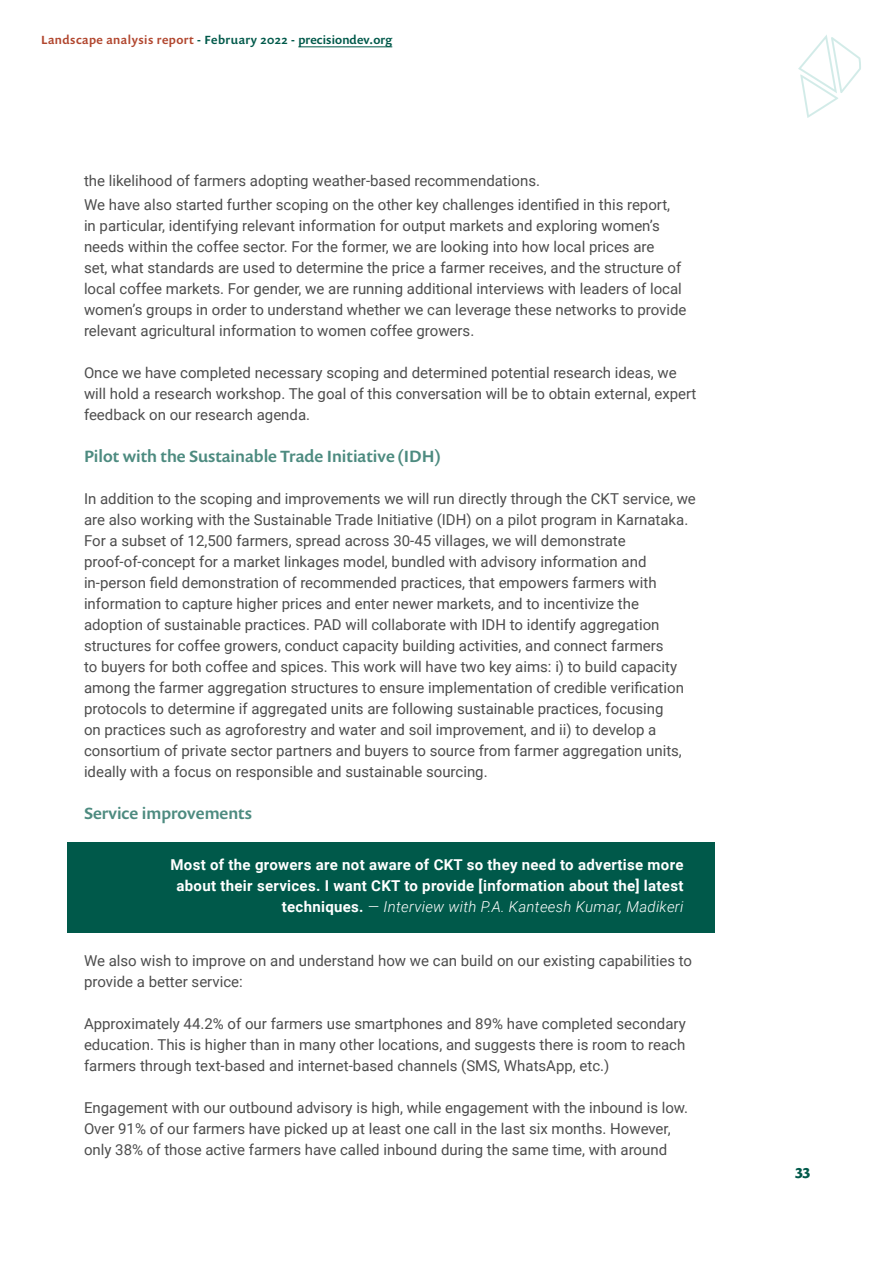
<style>
.page{position:relative;width:893px;height:1263px;background:#fff}
.page>*{position:absolute;margin:0;border:0;box-sizing:border-box;transform-origin:0 0}
.t1{font:500 16.5px "Prenton RP Pro";color:#4d8b80}
.t2{font:15px/21px "Roboto";color:#4d4d4d}
.t3{font:700 15px/21px "Roboto";letter-spacing:.02em;color:#fff;text-align:right}
.t4{font:700 15px "Prenton RP Pro";color:#00594a}
.t5{font:500 12px "Prenton RP Pro";letter-spacing:.04em;color:#00594a}
.s1{color:#b1462e}
.s2{font-weight:300;font-style:italic}
</style>
<div class="page">
<hr style="left:298px;top:47px;width:94px;height:1px;background:#00594a">
<svg style="left:798px;top:35px;width:63px;height:83px"></svg>
<div style="left:68px;top:842px;width:647px;height:90px;background:#00594a"></div>
<p class="t5" style="left:41px;top:32px;width:353px"><span class="s1">Landscape analysis report</span> - February 2022 - precisiondev.org</p>
<p class="t2" style="left:84px;top:168px;width:588px;line-height:24px">the likelihood of farmers adopting weather-based recommendations.<br>We have also started further scoping on the other key challenges identified in this report,</p>
<p class="t2" style="left:84px;top:215px;width:604px">in particular, identifying relevant information for output markets and exploring women’s needs within the coffee sector. For the former, we are looking into how local prices are<br>set, what standards are used to determine the price a farmer receives, and the structure of local coffee markets. For gender, we are running additional interviews with leaders of local women’s groups in order to understand whether we can leverage these networks to provide relevant agricultural information to women coffee growers.</p>
<p class="t2" style="left:84px;top:362px;width:614px">Once we have completed necessary scoping and determined potential research ideas, we will hold a research workshop. The goal of this conversation will be to obtain external, expert feedback on our research agenda.</p>
<p class="t1" style="left:84px;top:445px;width:359px">Pilot with the Sustainable Trade Initiative (IDH)</p>
<p class="t2" style="left:84px;top:488px;width:613px">In addition to the scoping and improvements we will run directly through the CKT service, we are also working with the Sustainable Trade Initiative (IDH) on a pilot program in Karnataka.<br>For a subset of 12,500 farmers, spread across 30-45 villages, we will demonstrate proof-of-concept for a market linkages model, bundled with advisory information and in-person field demonstration of recommended practices, that empowers farmers with information to capture higher prices and enter newer markets, and to incentivize the adoption of sustainable practices. PAD will collaborate with IDH to identify aggregation structures for coffee growers, conduct capacity building activities, and connect farmers<br>to buyers for both coffee and spices. This work will have two key aims: i) to build capacity among the farmer aggregation structures to ensure implementation of credible verification protocols to determine if aggregated units are following sustainable practices, focusing<br>on practices such as agroforestry and water and soil improvement, and ii) to develop a consortium of private sector partners and buyers to source from farmer aggregation units, ideally with a focus on responsible and sustainable sourcing.</p>
<p class="t1" style="left:84px;top:802px;width:169px">Service improvements</p>
<p class="t3" style="left:170px;top:854px;width:514px">Most of the growers are not aware of CKT so they need to advertise more about their services. I want CKT to provide [information about the] latest techniques. <span class="s2">— Interview with P.A. Kanteesh Kumar, Madikeri</span></p>
<p class="t2" style="left:84px;top:950px;width:609px">We also wish to improve on and understand how we can build on our existing capabilities to provide a better service:</p>
<p class="t2" style="left:84px;top:1013px;width:603px;text-align:justify">Approximately 44.2% of our farmers use smartphones and 89% have completed secondary education. This is higher than in many other locations, and suggests there is room to reach farmers through text-based and internet-based channels (SMS, WhatsApp, etc.)</p>
<p class="t2" style="left:84px;top:1097px;width:606px">Engagement with our outbound advisory is high, while engagement with the inbound is low.<br>Over 91% of our farmers have picked up at least one call in the last six months. However, only 38% of those active farmers have called inbound during the same time, with around</p>
<p class="t4" style="left:795px;top:1161px;width:16px">33</p>
</div>
